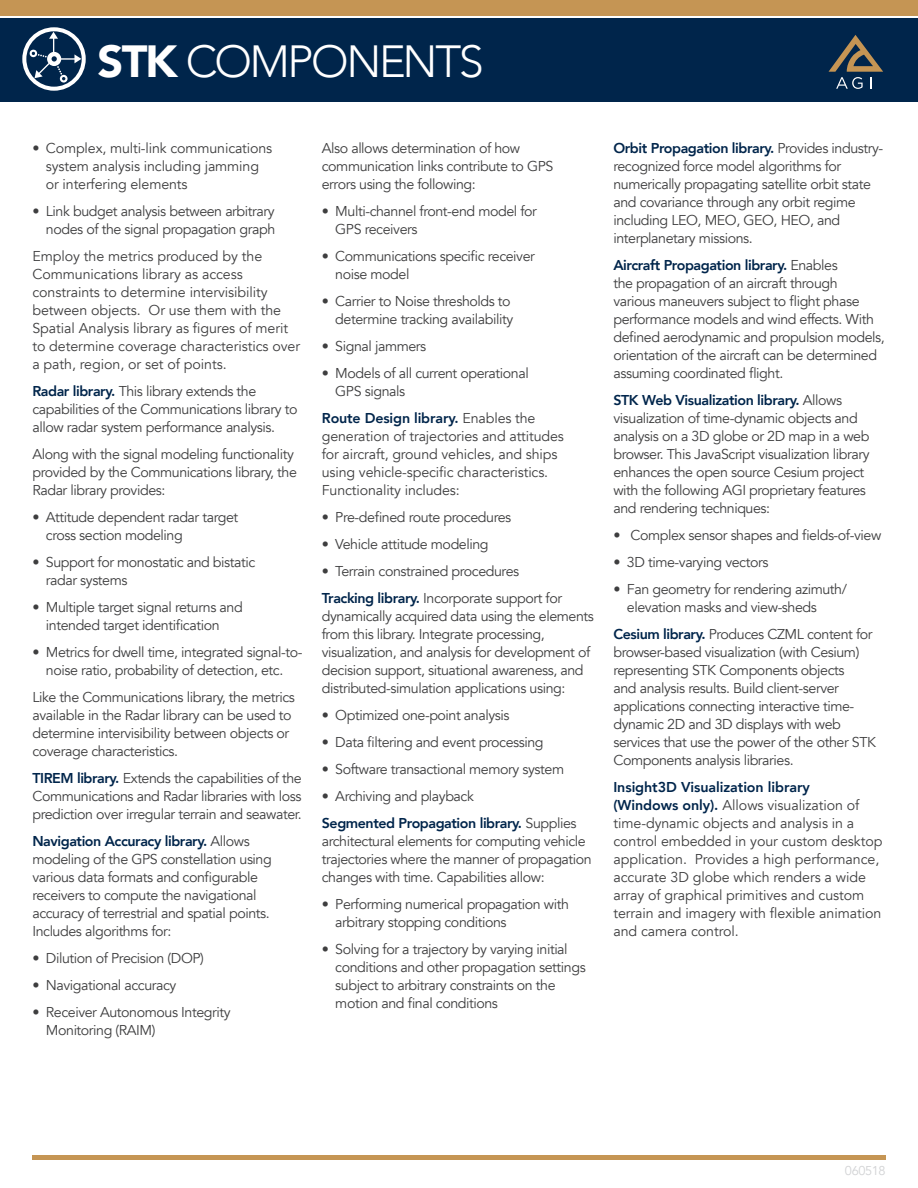
<style>
.page{position:relative;width:918px;height:1188px;background:#fff}
.page>*{position:absolute;margin:0;border:0;box-sizing:border-box;transform-origin:0 0}
.t1{font:300 45px "Avenir";letter-spacing:-.05em;color:#fff}
.t2{font:14.25px/18px "Avenir";letter-spacing:-.03em;color:#3e3e3f}
.t3{font:14.25px/18px "Avenir";letter-spacing:-.005em;color:#3e3e3f}
.t4{font:14.25px/18px "Avenir";letter-spacing:-.01em;color:#3e3e3f}
.t5{font:12.75px "Avenir";letter-spacing:-.03em;color:#d1d2d4}
.s1{font-weight:900}
.s2{font-weight:800;color:#00254b}
</style>
<div class="page">
<hr style="left:32px;top:1156px;width:854px;height:4px;background:#c59554">
<div style="left:0;top:18px;width:918px;height:84px;background:#00254b"></div>
<svg style="left:829px;top:35px;width:54px;height:54px"></svg>
<div style="left:0;top:0;width:918px;height:16px;background:#c59554"></div>
<svg style="left:22px;top:27px;width:64px;height:64px"></svg>
<h1 class="t1" style="left:98px;top:35px;width:388px"><span class="s1">STK</span> COMPONENTS</h1>
<p class="t4" style="left:46px;top:139px;width:228px;text-indent:-13px">• Complex, multi-link communications system analysis including jamming or interfering elements</p>
<p class="t2" style="left:32px;top:202px;width:244px;text-align:right">• Link budget analysis between arbitrary nodes of the signal propagation graph</p>
<p class="t3" style="left:32px;top:247px;width:269px">Employ the metrics produced by the Communications library as access constraints to determine intervisibility between objects. Or use them with the Spatial Analysis library as figures of merit to determine coverage characteristics over a path, region, or set of points.</p>
<p class="t2" style="left:32px;top:382px;width:267px"><span class="s2">Radar library.</span> This library extends the capabilities of the Communications library to allow radar system performance analysis.</p>
<p class="t2" style="left:32px;top:445px;width:266px">Along with the signal modeling functionality provided by the Communications library, the<br>Radar library provides:</p>
<p class="t2" style="left:46px;top:508px;width:194px;text-indent:-13px">• Attitude dependent radar target cross section modeling</p>
<p class="t2" style="left:46px;top:553px;width:211px;text-indent:-13px">• Support for monostatic and bistatic radar systems</p>
<p class="t2" style="left:46px;top:598px;width:198px;text-indent:-13px">• Multiple target signal returns and intended target identification</p>
<p class="t2" style="left:32px;top:643px;width:272px;text-align:center">• Metrics for dwell time, integrated signal-to&shy;noise ratio, probability of detection, etc.</p>
<p class="t2" style="left:32px;top:688px;width:264px">Like the Communications library, the metrics available in the Radar library can be used to determine intervisibility between objects or coverage characteristics.</p>
<p class="t2" style="left:32px;top:769px;width:271px;text-align:justify"><span class="s2">TIREM library.</span> Extends the capabilities of the Communications and Radar libraries with loss prediction over irregular terrain and seawater.</p>
<p class="t2" style="left:32px;top:832px;width:241px"><span class="s2">Navigation Accuracy library.</span> Allows modeling of the GPS constellation using various data formats and configurable receivers to compute the navigational accuracy of terrestrial and spatial points.<br>Includes algorithms for:</p>
<p class="t2" style="left:32px;top:949px;width:173px">• Dilution of Precision (DOP)</p>
<p class="t2" style="left:32px;top:976px;width:146px">• Navigational accuracy</p>
<p class="t2" style="left:46px;top:1003px;width:186px;text-indent:-13px">• Receiver Autonomous Integrity<br>Monitoring (RAIM)</p>
<p class="t2" style="left:322px;top:139px;width:233px">Also allows determination of how communication links contribute to GPS errors using the following:</p>
<p class="t2" style="left:335px;top:202px;width:203px;text-indent:-13px">• Multi-channel front-end model for<br>GPS receivers</p>
<p class="t2" style="left:335px;top:247px;width:201px;text-indent:-13px">• Communications specific receiver noise model</p>
<p class="t2" style="left:322px;top:292px;width:193px;text-align:right">• Carrier to Noise thresholds to determine tracking availability</p>
<p class="t2" style="left:322px;top:337px;width:106px">• Signal jammers</p>
<p class="t2" style="left:335px;top:364px;width:195px;text-indent:-13px">• Models of all current operational<br>GPS signals</p>
<p class="t4" style="left:322px;top:409px;width:244px"><span class="s2">Route Design library.</span> Enables the generation of trajectories and attitudes for aircraft, ground vehicles, and ships using vehicle-specific characteristics.<br>Functionality includes:</p>
<p class="t2" style="left:322px;top:508px;width:191px">• Pre-defined route procedures</p>
<p class="t2" style="left:322px;top:535px;width:168px">• Vehicle attitude modeling</p>
<p class="t2" style="left:322px;top:558px;width:242px;line-height:27px">• Terrain constrained procedures<br><span class="s2">Tracking library.</span> Incorporate support for</p>
<p class="t2" style="left:322px;top:607px;width:274px">dynamically acquired data using the elements from this library. Integrate processing, visualization, and analysis for development of decision support, situational awareness, and distributed-simulation applications using:</p>
<p class="t2" style="left:322px;top:706px;width:189px">• Optimized one-point analysis</p>
<p class="t2" style="left:322px;top:733px;width:223px">• Data filtering and event processing</p>
<p class="t2" style="left:322px;top:760px;width:244px">• Software transactional memory system</p>
<p class="t2" style="left:322px;top:783px;width:256px;line-height:27px">• Archiving and playback<br><span class="s2">Segmented Propagation library.</span> Supplies</p>
<p class="t2" style="left:322px;top:832px;width:271px">architectural elements for computing vehicle trajectories where the manner of propagation changes with time. Capabilities allow:</p>
<p class="t2" style="left:335px;top:895px;width:235px;text-indent:-13px">• Performing numerical propagation with arbitrary stopping conditions</p>
<p class="t2" style="left:335px;top:940px;width:252px;text-indent:-13px">• Solving for a trajectory by varying initial conditions and other propagation settings subject to arbitrary constraints on the motion and final conditions</p>
<p class="t2" style="left:613px;top:139px;width:271px"><span class="s2">Orbit Propagation library.</span> Provides industry&shy;recognized force model algorithms for numerically propagating satellite orbit state and covariance through any orbit regime including LEO, MEO, GEO, HEO, and interplanetary missions.</p>
<p class="t2" style="left:613px;top:256px;width:273px"><span class="s2">Aircraft Propagation library.</span> Enables<br>the propagation of an aircraft through<br>various maneuvers subject to flight phase performance models and wind effects. With defined aerodynamic and propulsion models, orientation of the aircraft can be determined assuming coordinated flight.</p>
<p class="t2" style="left:613px;top:391px;width:258px"><span class="s2">STK Web Visualization library.</span> Allows visualization of time-dynamic objects and analysis on a 3D globe or 2D map in a web browser. This JavaScript visualization library enhances the open source Cesium project with the following AGI proprietary features and rendering techniques:</p>
<p class="t2" style="left:613px;top:526px;width:269px">• Complex sensor shapes and fields-of-view</p>
<p class="t2" style="left:613px;top:553px;width:157px">• 3D time-varying vectors</p>
<p class="t2" style="left:627px;top:580px;width:222px;text-indent:-13px">• Fan geometry for rendering azimuth/ elevation masks and view-sheds</p>
<p class="t2" style="left:613px;top:625px;width:264px"><span class="s2">Cesium library.</span> Produces CZML content for browser-based visualization (with Cesium) representing STK Components objects<br>and analysis results. Build client-server applications connecting interactive time&shy;dynamic 2D and 3D displays with web services that use the power of the other STK Components analysis libraries.</p>
<p class="t3" style="left:613px;top:778px;width:271px"><span class="s2">Insight3D Visualization library<br>(Windows only).</span> Allows visualization of time-dynamic objects and analysis in a control embedded in your custom desktop application. Provides a high performance, accurate 3D globe which renders a wide array of graphical primitives and custom terrain and imagery with flexible animation and camera control.</p>
<p class="t5" style="left:845px;top:1163px;width:42px">060518</p>
</div>
